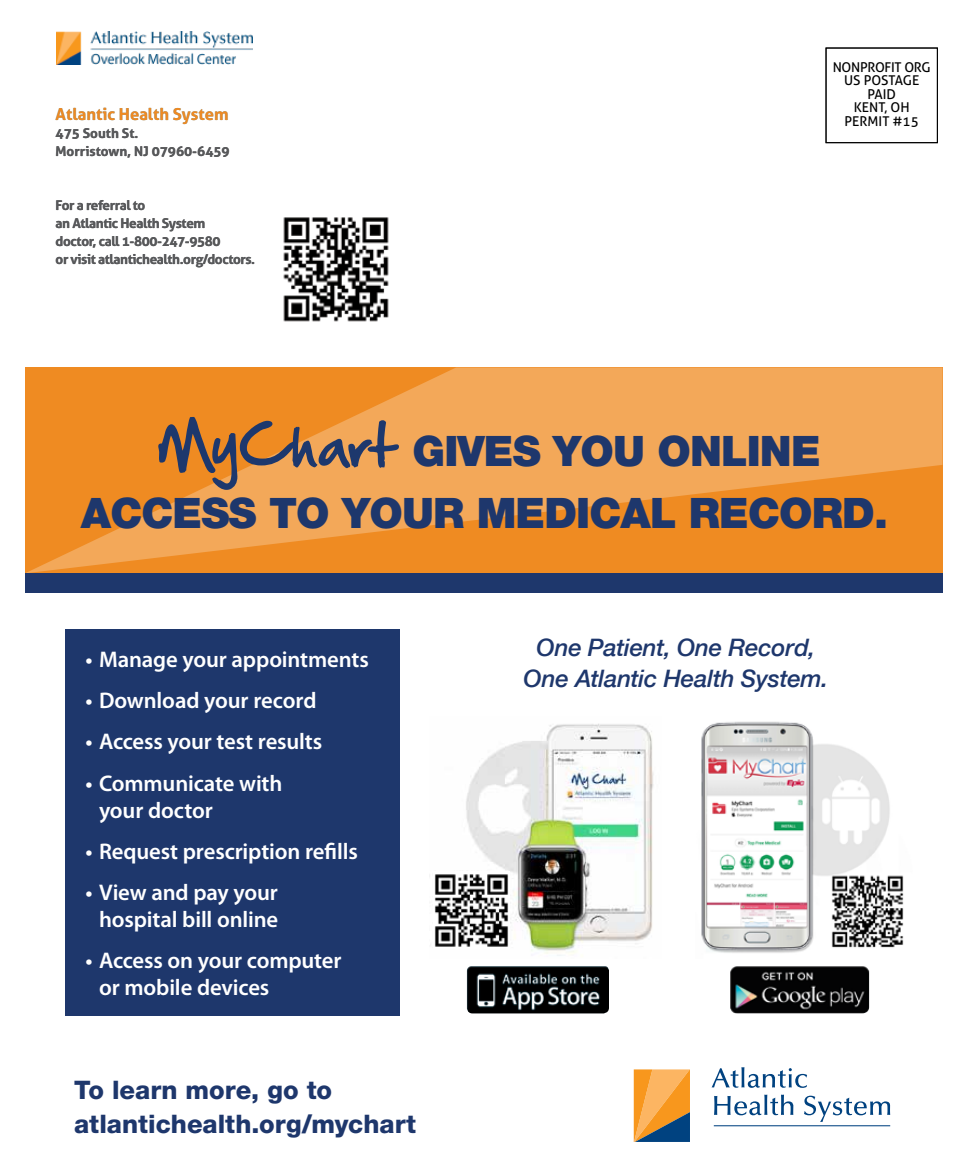
<style>
.page{position:relative;width:972px;height:1175px;background:#fff}
.page>*{position:absolute;margin:0;border:0;box-sizing:border-box;transform-origin:0 0}
.t1{font:900 42.15px/61.7px "Helvetica Neue";letter-spacing:-.02em;color:#1e376c}
.t2{font:800 25.5px/34.5px "Helvetica Neue";color:#1e376c}
.t3{font:italic 500 24px/31.5px "Helvetica Neue";letter-spacing:-.01em;color:#1e376c;text-align:center}
.t4{font:600 22.65px/26.7px "Myriad Pro";letter-spacing:-.01em;color:#fff}
.t5{font:700 16.5px "Aller";color:#f18a21}
.t6{font:700 13.5px/18px "Aller";letter-spacing:-.03em;color:#58595b}
.t7{font:13.5px/13.5px "Aller";color:#000;text-align:center}
.t8{font:700 13.5px/18px "Aller";color:#58595b}
</style>
<div class="page">
<img style="left:283px;top:217px;width:106px;height:105px">
<img style="left:56px;top:32px;width:197px;height:33px">
<img style="left:701px;top:721px;width:203px;height:232px">
<svg style="left:25px;top:367px;width:918px;height:206px;background:#f0993d"></svg>
<div style="left:25px;top:573px;width:918px;height:19px;background:#1e376c"></div>
<svg style="left:158px;top:417px;width:241px;height:73px;background:#be8249"></svg>
<img style="left:429px;top:723px;width:225px;height:233px">
<img style="left:433px;top:872px;width:77px;height:76px">
<img style="left:467px;top:966px;width:142px;height:47px">
<img style="left:730px;top:966px;width:139px;height:47px">
<svg style="left:634px;top:1069px;width:56px;height:72px;background:#ca924a"></svg>
<svg style="left:712px;top:1067px;width:95px;height:20px"></svg>
<svg style="left:714px;top:1094px;width:176px;height:32px"></svg>
<div style="left:65px;top:629px;width:334px;height:386px;background:#1e376c"></div>
<div style="left:826px;top:48px;width:112px;height:95px;border:1px solid #000"></div>
<p class="t5" style="left:56px;top:104px;width:175px">Atlantic Health System</p>
<p class="t8" style="left:56px;top:124px;width:176px">475 South St.<br>Morristown, NJ 07960-6459</p>
<p class="t6" style="left:56px;top:196px;width:201px">For a referral to<br>an Atlantic Health System<br>doctor, call 1-800-247-9580<br>or visit atlantichealth.org/doctors.</p>
<p class="t7" style="left:833px;top:60px;width:100px">NONPROFIT ORG<br>US POSTAGE<br>PAID<br>KENT, OH<br>PERMIT #15</p>
<h1 class="t1" style="left:81px;top:420px;width:809px;text-indent:332px">GIVES YOU ONLINE<br>ACCESS TO YOUR MEDICAL RECORD.</h1>
<p class="t4" style="left:85px;top:645px;width:285px">• Manage your appointments</p>
<p class="t4" style="left:85px;top:686px;width:233px">• Download your record</p>
<p class="t4" style="left:85px;top:728px;width:238px">• Access your test results</p>
<p class="t4" style="left:99px;top:769px;width:185px;text-indent:-14px">• Communicate with your doctor</p>
<p class="t4" style="left:85px;top:837px;width:274px">• Request prescription refills</p>
<p class="t4" style="left:85px;top:878px;width:194px;text-align:right">• View and pay your hospital bill online</p>
<p class="t4" style="left:99px;top:946px;width:244px;text-indent:-14px">• Access on your computer or mobile devices</p>
<p class="t2" style="left:74px;top:1072px;width:344px">To learn more, go to atlantichealth.org/mychart</p>
<p class="t3" style="left:524px;top:630px;width:306px">One Patient, One Record,<br>One Atlantic Health System.</p>
</div>
